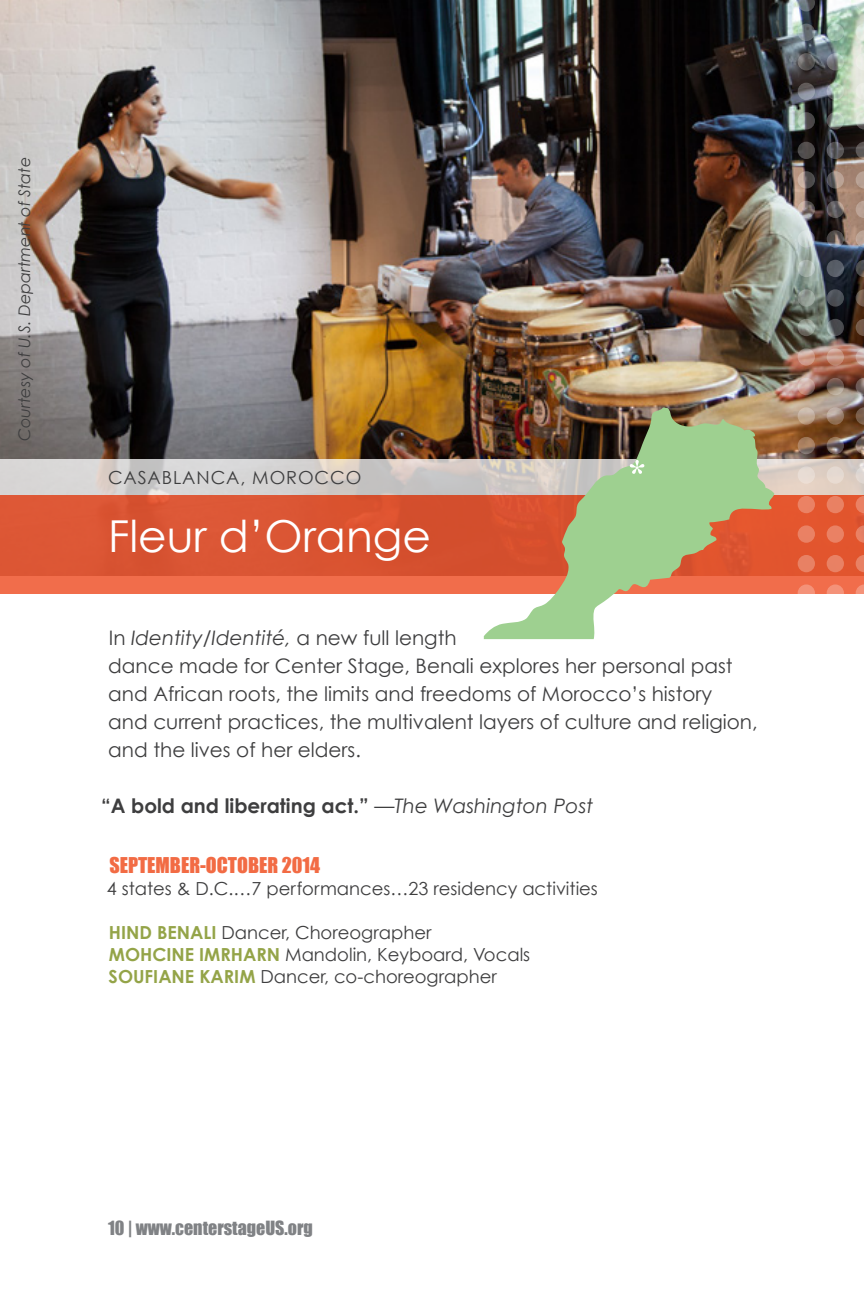
<style>
.page{position:relative;width:864px;height:1296px;background:#fff}
.page>*{position:absolute;margin:0;border:0;box-sizing:border-box;transform-origin:0 0}
.t1{font:44px "Century Gothic";color:#fff}
.body{font:20px/28px "Century Gothic";color:#3e3e3f}
.body-2{font:700 20px "Century Gothic";color:#3e3e3f}
.subhead{font:20px "Impact";color:#f26b44}
.small_body{font:18px "Century Gothic";color:#3e3e3f}
.t2{font:18px "Impact";color:#808285}
.small_body-2{font:18px "Century Gothic";letter-spacing:.05em;color:#3e3e3f}
.t3{font:italic 16px "Century Gothic";color:#3e3e3f}
.s1{font-style:italic}
.s2{font-weight:400}
.s3{font-weight:400;font-style:italic}
.s4{font-weight:700;color:#94a448}
</style>
<div class="page">
<img style="left:0;top:0;width:864px;height:459px">
<svg style="left:0;top:495px;width:863px;height:99px;background:#de5836"></svg>
<hr style="left:863px;top:495px;width:1px;height:99px;background:#005983">
<svg style="left:0;top:459px;width:864px;height:36px;background:#d4cfcc"></svg>
<div style="left:798px;top:496px;width:17px;height:17px;background:#eb8264;border-radius:50%"></div>
<div style="left:827px;top:496px;width:17px;height:17px;background:#e98163;border-radius:50%"></div>
<svg style="left:856px;top:496px;width:8px;height:17px"></svg>
<div style="left:798px;top:142px;width:17px;height:17px;background:#504d4c;border-radius:50%"></div>
<svg style="left:827px;top:142px;width:17px;height:17px"></svg>
<svg style="left:856px;top:142px;width:8px;height:17px"></svg>
<svg style="left:798px;top:319px;width:17px;height:17px"></svg>
<svg style="left:827px;top:319px;width:17px;height:17px"></svg>
<svg style="left:856px;top:319px;width:8px;height:17px"></svg>
<svg style="left:798px;top:53px;width:17px;height:17px"></svg>
<svg style="left:827px;top:53px;width:17px;height:17px"></svg>
<svg style="left:856px;top:53px;width:8px;height:17px"></svg>
<svg style="left:798px;top:584px;width:17px;height:18px"></svg>
<svg style="left:827px;top:584px;width:17px;height:18px"></svg>
<svg style="left:856px;top:584px;width:8px;height:10px"></svg>
<svg style="left:798px;top:230px;width:17px;height:18px"></svg>
<svg style="left:827px;top:230px;width:17px;height:18px"></svg>
<svg style="left:856px;top:230px;width:8px;height:18px"></svg>
<svg style="left:798px;top:407px;width:17px;height:18px"></svg>
<svg style="left:827px;top:407px;width:17px;height:18px"></svg>
<svg style="left:856px;top:407px;width:8px;height:18px"></svg>
<svg style="left:798px;top:0;width:17px;height:11px"></svg>
<svg style="left:827px;top:0;width:17px;height:11px"></svg>
<svg style="left:856px;top:0;width:8px;height:11px"></svg>
<div style="left:798px;top:525px;width:17px;height:18px;background:#ea8164;border-radius:50%"></div>
<div style="left:827px;top:525px;width:17px;height:18px;background:#ea8164;border-radius:50%"></div>
<svg style="left:856px;top:525px;width:8px;height:18px"></svg>
<svg style="left:798px;top:171px;width:17px;height:18px"></svg>
<svg style="left:827px;top:171px;width:17px;height:18px"></svg>
<svg style="left:856px;top:171px;width:8px;height:18px"></svg>
<svg style="left:798px;top:348px;width:17px;height:18px"></svg>
<svg style="left:827px;top:348px;width:17px;height:18px"></svg>
<svg style="left:856px;top:348px;width:8px;height:18px"></svg>
<svg style="left:798px;top:83px;width:17px;height:17px"></svg>
<svg style="left:827px;top:83px;width:17px;height:17px"></svg>
<svg style="left:856px;top:83px;width:8px;height:17px"></svg>
<svg style="left:798px;top:260px;width:17px;height:17px"></svg>
<div style="left:827px;top:260px;width:17px;height:17px;background:#585e67;border-radius:50%"></div>
<svg style="left:856px;top:260px;width:8px;height:17px"></svg>
<svg style="left:798px;top:437px;width:17px;height:17px"></svg>
<svg style="left:827px;top:437px;width:17px;height:17px"></svg>
<svg style="left:856px;top:437px;width:8px;height:17px"></svg>
<svg style="left:798px;top:24px;width:17px;height:17px"></svg>
<svg style="left:827px;top:24px;width:17px;height:17px"></svg>
<svg style="left:856px;top:24px;width:8px;height:17px"></svg>
<div style="left:798px;top:555px;width:17px;height:17px;background:#e88164;border-radius:50%"></div>
<div style="left:827px;top:555px;width:17px;height:17px;background:#e98164;border-radius:50%"></div>
<svg style="left:856px;top:555px;width:8px;height:17px"></svg>
<svg style="left:798px;top:201px;width:17px;height:17px"></svg>
<svg style="left:827px;top:201px;width:17px;height:17px"></svg>
<svg style="left:856px;top:201px;width:8px;height:17px"></svg>
<svg style="left:798px;top:378px;width:17px;height:17px"></svg>
<svg style="left:827px;top:378px;width:17px;height:17px"></svg>
<svg style="left:856px;top:378px;width:8px;height:17px"></svg>
<svg style="left:798px;top:112px;width:17px;height:18px"></svg>
<svg style="left:827px;top:112px;width:17px;height:18px"></svg>
<svg style="left:856px;top:112px;width:8px;height:18px"></svg>
<svg style="left:798px;top:289px;width:17px;height:18px"></svg>
<svg style="left:827px;top:289px;width:17px;height:18px"></svg>
<svg style="left:856px;top:289px;width:8px;height:18px"></svg>
<div style="left:798px;top:466px;width:17px;height:18px;background:#e8dcd3;border-radius:50%"></div>
<div style="left:827px;top:466px;width:17px;height:18px;background:#e5d9d1;border-radius:50%"></div>
<svg style="left:856px;top:466px;width:8px;height:18px"></svg>
<svg style="left:484px;top:408px;width:290px;height:231px;background:#b5a37f"></svg>
<svg style="left:630px;top:460px;width:14px;height:14px"></svg>
<p class="t3" style="left:14px;top:441px;width:286px;rotate:-90deg">Courtesy of U.S. Department of State</p>
<p class="small_body-2" style="left:108px;top:466px;width:255px">CASABLANCA, MOROCCO</p>
<p class="t1" style="left:108px;top:509px;width:325px">Fleur d’Orange</p>
<p class="body" style="left:108px;top:623px;width:651px">In <span class="s1">Identity/Identité,</span> a new full length<br>dance made for Center Stage, Benali explores her personal past and African roots, the limits and freedoms of Morocco’s history<br>and current practices, the multivalent layers of culture and religion, and the lives of her elders.</p>
<p class="body-2" style="left:101px;top:793px;width:494px">“A bold and liberating act.” <span class="s2">—</span><span class="s3">The Washington Post</span></p>
<p class="subhead" style="left:109px;top:850px;width:212px">SEPTEMBER-OCTOBER 2014</p>
<p class="small_body" style="left:107px;top:878px;width:493px">4 states &amp; D.C.…7 performances…23 residency activities</p>
<p class="small_body" style="left:109px;top:922px;width:324px"><span class="s4">HIND BENALI</span> Dancer, Choreographer</p>
<p class="small_body" style="left:109px;top:944px;width:423px"><span class="s4">MOHCINE IMRHARN</span> Mandolin, Keyboard, Vocals</p>
<p class="small_body" style="left:109px;top:966px;width:390px"><span class="s4">SOUFIANE KARIM</span> Dancer, co-choreographer</p>
<p class="t2" style="left:108px;top:1214px;width:206px">10 | www.centerstageUS.org</p>
</div>
